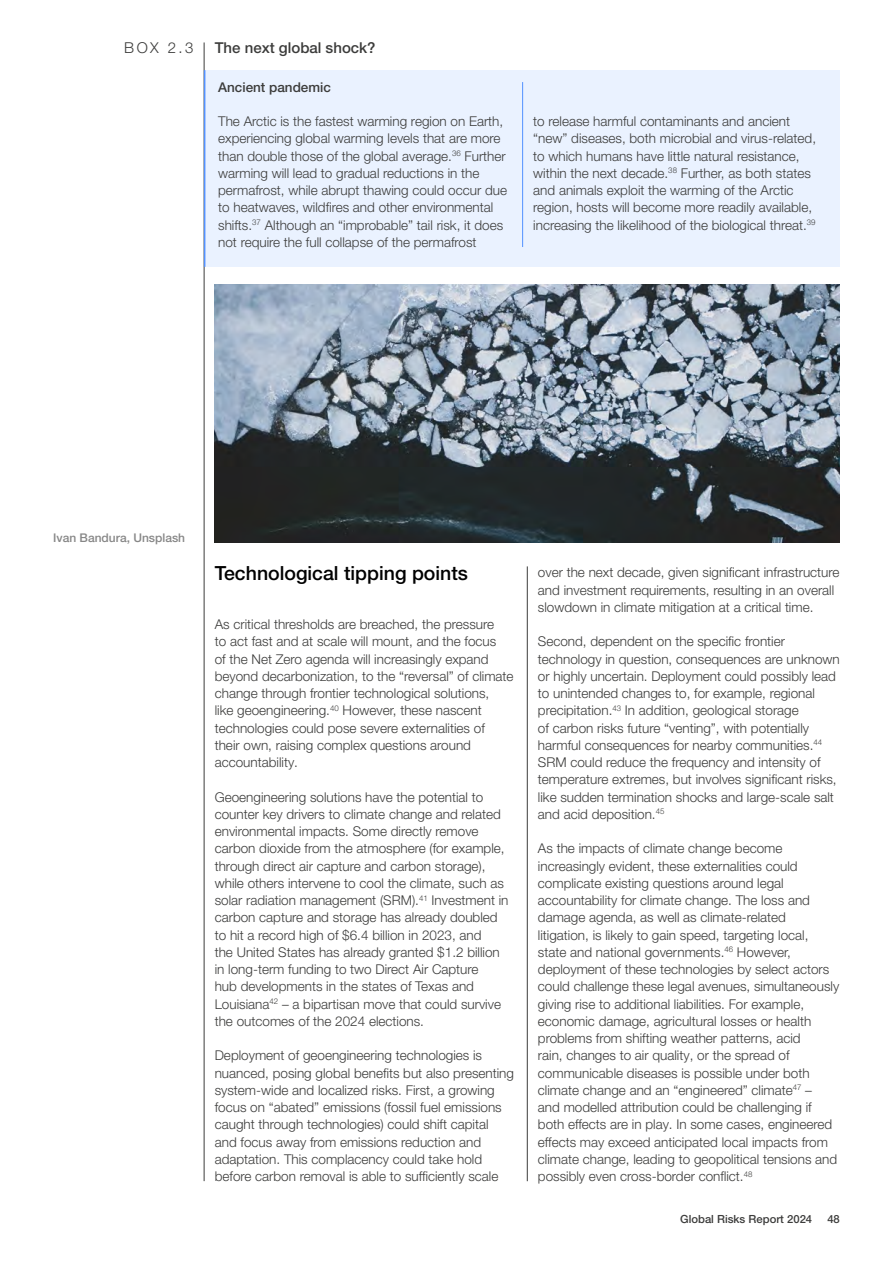
<style>
.page{position:relative;width:893px;height:1263px;background:#fff}
.page>*{position:absolute;margin:0;border:0;box-sizing:border-box;transform-origin:0 0}
.t1{font:500 19.5px "Helvetica Neue LT Pro";color:#000}
.t2{font:500 15px "Helvetica Neue LT Pro";color:#3c3c3b}
.t3{font:300 15px "Helvetica Neue LT Pro";color:#3c3c3b}
.t4{font:300 13.5px/17.2px "Helvetica Neue LT Pro";color:#3c3c3b}
.t5{font:500 13.5px "Helvetica Neue LT Pro";color:#3c3c3b}
.t6{font:500 12px "Helvetica Neue LT Pro";color:#878787}
.t7{font:500 11.25px "Helvetica Neue LT Pro";color:#3c3c3b}
</style>
<div class="page">
<hr style="left:204px;top:42px;width:1px;height:1139px;background:#3c3c3b">
<hr style="left:527px;top:566px;width:1px;height:615px;background:#3c3c3b">
<div style="left:205px;top:70px;width:635px;height:197px;background:#eaf2ff"></div>
<hr style="left:522px;top:82px;width:1px;height:165px;background:#5291ff">
<hr style="left:204px;top:70px;width:1px;height:197px;background:#5291ff">
<img style="left:215px;top:284px;width:625px;height:259px">
<p class="t3" style="left:124px;top:39px;width:71px">BOX 2.3</p>
<p class="t2" style="left:215px;top:39px;width:162px">The next global shock?</p>
<p class="t5" style="left:218px;top:79px;width:114px">Ancient pandemic</p>
<p class="t4" style="left:218px;top:112px;width:290px">The Arctic is the fastest warming region on Earth, experiencing global warming levels that are more than double those of the global average.<sup>36</sup> Further warming will lead to gradual reductions in the permafrost, while abrupt thawing could occur due to heatwaves, wildfires and other environmental shifts.<sup>37</sup> Although an “improbable” tail risk, it does not require the full collapse of the permafrost</p>
<p class="t4" style="left:533px;top:113px;width:284px">to release harmful contaminants and ancient “new” diseases, both microbial and virus-related, to which humans have little natural resistance, within the next decade.<sup>38</sup> Further, as both states and animals exploit the warming of the Arctic region, hosts will become more readily available, increasing the likelihood of the biological threat.<sup>39</sup></p>
<p class="t6" style="left:53px;top:531px;width:134px">Ivan Bandura, Unsplash</p>
<h1 class="t1" style="left:215px;top:562px;width:255px">Technological tipping points</h1>
<p class="t4" style="left:215px;top:615px;width:300px">As critical thresholds are breached, the pressure<br>to act fast and at scale will mount, and the focus<br>of the Net Zero agenda will increasingly expand beyond decarbonization, to the “reversal” of climate change through frontier technological solutions,<br>like geoengineering.<sup>40</sup> However, these nascent technologies could pose severe externalities of<br>their own, raising complex questions around accountability.</p>
<p class="t4" style="left:215px;top:788px;width:295px">Geoengineering solutions have the potential to counter key drivers to climate change and related environmental impacts. Some directly remove carbon dioxide from the atmosphere (for example, through direct air capture and carbon storage), while others intervene to cool the climate, such as solar radiation management (SRM).<sup>41</sup> Investment in carbon capture and storage has already doubled to hit a record high of $6.4 billion in 2023, and<br>the United States has already granted $1.2 billion in long-term funding to two Direct Air Capture<br>hub developments in the states of Texas and Louisiana<sup>42</sup> – a bipartisan move that could survive the outcomes of the 2024 elections.</p>
<p class="t4" style="left:215px;top:1047px;width:301px">Deployment of geoengineering technologies is nuanced, posing global benefits but also presenting system-wide and localized risks. First, a growing focus on “abated” emissions (fossil fuel emissions caught through technologies) could shift capital<br>and focus away from emissions reduction and adaptation. This complacency could take hold before carbon removal is able to sufficiently scale</p>
<p class="t4" style="left:538px;top:564px;width:303px">over the next decade, given significant infrastructure and investment requirements, resulting in an overall slowdown in climate mitigation at a critical time.</p>
<p class="t4" style="left:538px;top:633px;width:303px">Second, dependent on the specific frontier technology in question, consequences are unknown or highly uncertain. Deployment could possibly lead to unintended changes to, for example, regional precipitation.<sup>43</sup> In addition, geological storage<br>of carbon risks future “venting”, with potentially harmful consequences for nearby communities.<sup>44<br></sup>SRM could reduce the frequency and intensity of temperature extremes, but involves significant risks, like sudden termination shocks and large-scale salt and acid deposition.<sup>45</sup></p>
<p class="t4" style="left:538px;top:840px;width:303px">As the impacts of climate change become increasingly evident, these externalities could complicate existing questions around legal accountability for climate change. The loss and damage agenda, as well as climate-related litigation, is likely to gain speed, targeting local, state and national governments.<sup>46</sup> However, deployment of these technologies by select actors could challenge these legal avenues, simultaneously giving rise to additional liabilities. For example, economic damage, agricultural losses or health problems from shifting weather patterns, acid<br>rain, changes to air quality, or the spread of communicable diseases is possible under both climate change and an “engineered” climate<sup>47</sup> –<br>and modelled attribution could be challenging if both effects are in play. In some cases, engineered effects may exceed anticipated local impacts from climate change, leading to geopolitical tensions and possibly even cross-border conflict.<sup>48</sup></p>
<p class="t7" style="left:680px;top:1212px;width:133px">Global Risks Report 2024</p>
<p class="t7" style="left:827px;top:1212px;width:14px">48</p>
</div>
